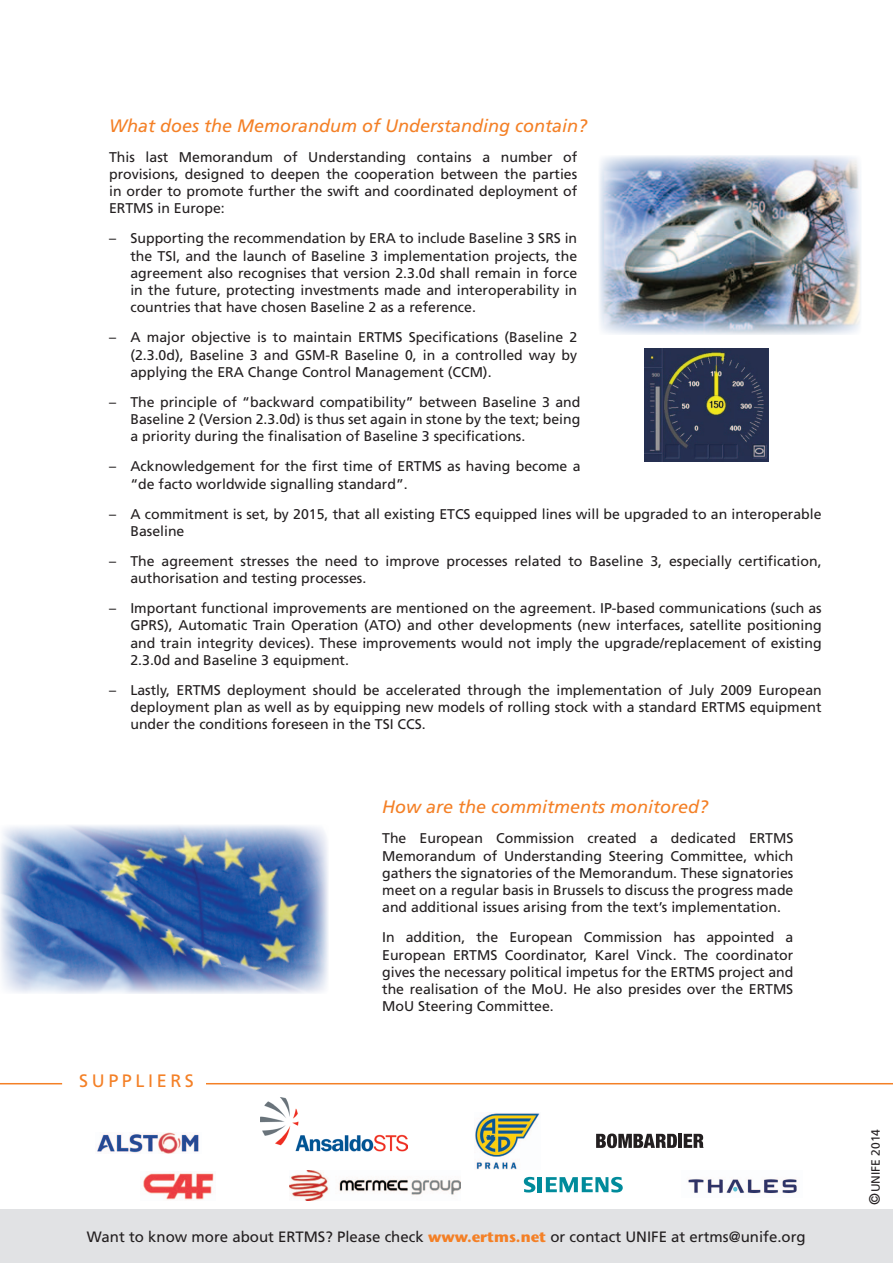
<style>
.page{position:relative;width:893px;height:1263px;background:#fff}
.page>*{position:absolute;margin:0;border:0;box-sizing:border-box;transform-origin:0 0}
.t1{font:italic 18px "Frutiger";color:#f48026}
.t2{font:18px "Frutiger";color:#f48026}
.t3{font:15px "Frutiger";color:#231f20}
.t4{font:14.1px/17.2px "Frutiger";color:#231f20;text-align:justify}
.t5{font:12px "Frutiger";color:#231f20}
.s1{font-family:"Stone Sans";font-weight:700;color:#f48026}
.s2{font-size:15px}
</style>
<div class="page">
<div style="left:0;top:1210px;width:893px;height:53px;background:#e1e2e4"></div>
<hr style="left:206px;top:1083px;width:687px;height:1px;background:#f48026">
<hr style="left:0;top:1083px;width:62px;height:1px;background:#f48026">
<svg style="left:596px;top:1133px;width:81px;height:15px"></svg>
<hr style="left:678px;top:1134px;width:4px;height:14px;background:#231f20">
<svg style="left:684px;top:1134px;width:20px;height:14px"></svg>
<svg style="left:524px;top:1177px;width:11px;height:15px"></svg>
<hr style="left:538px;top:1177px;width:4px;height:15px;background:#008b9b">
<svg style="left:546px;top:1177px;width:77px;height:15px"></svg>
<img style="left:688px;top:1179px;width:109px;height:15px">
<img style="left:97px;top:1133px;width:102px;height:20px">
<img style="left:260px;top:1097px;width:148px;height:55px">
<img style="left:475px;top:1113px;width:65px;height:56px">
<img style="left:290px;top:1170px;width:170px;height:30px">
<img style="left:143px;top:1173px;width:71px;height:27px">
<img style="left:0;top:825px;width:328px;height:169px">
<img style="left:599px;top:155px;width:262px;height:180px">
<img style="left:644px;top:349px;width:125px;height:112px">
<p class="t1" style="left:109px;top:115px;width:480px">What does the Memorandum of Understanding contain?</p>
<p class="t4" style="left:109px;top:148px;width:470px">This last Memorandum of Understanding contains a number of provisions, designed to deepen the cooperation between the parties in order to promote further the swift and coordinated deployment of ERTMS in Europe:</p>
<p class="t4" style="left:130px;top:230px;width:448px;text-indent:-21px">– Supporting the recommendation by ERA to include Baseline 3 SRS in the TSI, and the launch of Baseline 3 implementation projects, the agreement also recognises that version 2.3.0d shall remain in force in the future, protecting investments made and interoperability in countries that have chosen Baseline 2 as a reference.</p>
<p class="t4" style="left:130px;top:329px;width:448px;text-indent:-21px">– A major objective is to maintain ERTMS Specifications (Baseline 2 (2.3.0d), Baseline 3 and GSM-R Baseline 0, in a controlled way by applying the ERA Change Control Management (CCM).</p>
<p class="t4" style="left:130px;top:393px;width:452px;text-indent:-21px">– The principle of “backward compatibility” between Baseline 3 and Baseline 2 (Version 2.3.0d) is thus set again in stone by the text; being a priority during the finalisation of Baseline 3 specifications.</p>
<p class="t4" style="left:130px;top:458px;width:452px;text-indent:-21px">– Acknowledgement for the first time of ERTMS as having become a “de facto worldwide signalling standard”.</p>
<p class="t4" style="left:130px;top:505px;width:693px;text-indent:-21px">– A commitment is set, by 2015, that all existing ETCS equipped lines will be upgraded to an interoperable<br>Baseline</p>
<p class="t4" style="left:130px;top:552px;width:693px;text-indent:-21px">– The agreement stresses the need to improve processes related to Baseline 3, especially certification, authorisation and testing processes.</p>
<p class="t4" style="left:130px;top:599px;width:693px;text-indent:-21px">– Important functional improvements are mentioned on the agreement. IP-based communications (such as GPRS), Automatic Train Operation (ATO) and other developments (new interfaces, satellite positioning and train integrity devices). These improvements would not imply the upgrade/replacement of existing 2.3.0d and Baseline 3 equipment.</p>
<p class="t4" style="left:130px;top:681px;width:693px;text-indent:-21px">– Lastly, ERTMS deployment should be accelerated through the implementation of July 2009 European deployment plan as well as by equipping new models of rolling stock with a standard ERTMS equipment under the conditions foreseen in the TSI CCS.</p>
<p class="t2" style="left:79px;top:1070px;width:27px">Suppliers</p>
<p class="t1" style="left:382px;top:797px;width:328px">How are the commitments monitored?</p>
<p class="t4" style="left:382px;top:830px;width:413px">The European Commission created a dedicated ERTMS Memorandum of Understanding Steering Committee, which gathers the signatories of the Memorandum. These signatories meet on a regular basis in Brussels to discuss the progress made and additional issues arising from the text’s implementation.</p>
<p class="t4" style="left:382px;top:929px;width:413px">In addition, the European Commission has appointed a European ERTMS Coordinator, Karel Vinck. The coordinator gives the necessary political impetus for the ERTMS project and the realisation of the MoU. He also presides over the ERTMS MoU Steering Committee.</p>
<p class="t3" style="left:87px;top:1228px;width:720px">Want to know more about ERTMS? Please check <span class="s1">www.ertms.net</span> or contact UNIFE at ertms@unife.org</p>
<p class="t5" style="left:869px;top:1205px;width:78px;rotate:-90deg"><span class="s2">©</span>UNIFE 2014</p>
</div>
